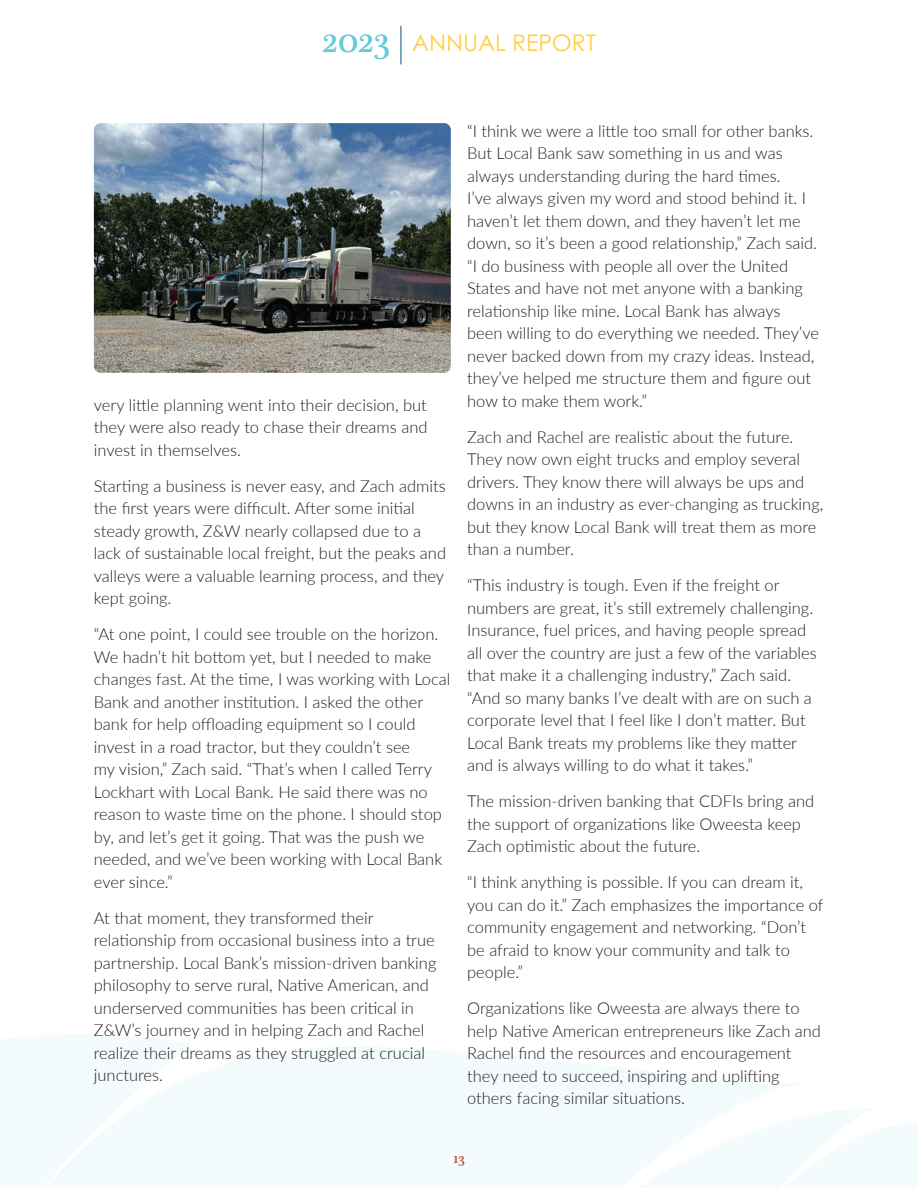
<style>
.page{position:relative;width:918px;height:1188px;background:#fff}
.page>*{position:absolute;margin:0;border:0;box-sizing:border-box;transform-origin:0 0}
.t1{font:22.95px "Century Gothic Pro";color:#ffcf4a}
.Body_Copy{font:300 16.5px/22.5px "Lato";color:#231f20}
.t2{font:15px "Plantagenet Cherokee";color:#b23f25}
.s1{font-family:"Plantagenet Cherokee";font-size:37.65px;color:#63cada}
</style>
<div class="page">
<svg style="left:0;top:1035px;width:918px;height:153px;fill:#f3fbfc"></svg>
<hr style="left:400px;top:26px;width:1px;height:38px;background:#1e587d">
<img style="left:94px;top:123px;width:357px;height:250px">
<h1 class="t1" style="left:322px;top:29px;width:275px"><span class="s1">2023</span> ANNUAL REPORT</h1>
<p class="Body_Copy" style="left:94px;top:393px;width:335px;text-align:justify">very little planning went into their decision, but they were also ready to chase their dreams and invest in themselves.</p>
<p class="Body_Copy" style="left:94px;top:474px;width:354px">Starting a business is never easy, and Zach admits the first years were difficult. After some initial steady growth, Z&amp;W nearly collapsed due to a lack of sustainable local freight, but the peaks and valleys were a valuable learning process, and they kept going.</p>
<p class="Body_Copy" style="left:94px;top:622px;width:358px">“At one point, I could see trouble on the horizon.<br>We hadn’t hit bottom yet, but I needed to make changes fast. At the time, I was working with Local Bank and another institution. I asked the other bank for help offloading equipment so I could invest in a road tractor, but they couldn’t see<br>my vision,” Zach said. “That’s when I called Terry Lockhart with Local Bank. He said there was no reason to waste time on the phone. I should stop by, and let’s get it going. That was the push we needed, and we’ve been working with Local Bank ever since.”</p>
<p class="Body_Copy" style="left:94px;top:906px;width:344px">At that moment, they transformed their relationship from occasional business into a true partnership. Local Bank’s mission-driven banking philosophy to serve rural, Native American, and underserved communities has been critical in Z&amp;W’s journey and in helping Zach and Rachel realize their dreams as they struggled at crucial junctures.</p>
<p class="Body_Copy" style="left:467px;top:119px;width:353px">“I think we were a little too small for other banks.<br>But Local Bank saw something in us and was always understanding during the hard times.<br>I’ve always given my word and stood behind it. I haven’t let them down, and they haven’t let me down, so it’s been a good relationship,” Zach said. “I do business with people all over the United States and have not met anyone with a banking relationship like mine. Local Bank has always been willing to do everything we needed. They’ve never backed down from my crazy ideas. Instead, they’ve helped me structure them and figure out how to make them work.”</p>
<p class="Body_Copy" style="left:467px;top:425px;width:358px">Zach and Rachel are realistic about the future.<br>They now own eight trucks and employ several drivers. They know there will always be ups and downs in an industry as ever-changing as trucking, but they know Local Bank will treat them as more than a number.</p>
<p class="Body_Copy" style="left:467px;top:573px;width:351px">“This industry is tough. Even if the freight or numbers are great, it’s still extremely challenging.<br>Insurance, fuel prices, and having people spread all over the country are just a few of the variables that make it a challenging industry,” Zach said. “And so many banks I’ve dealt with are on such a corporate level that I feel like I don’t matter. But Local Bank treats my problems like they matter and is always willing to do what it takes.”</p>
<p class="Body_Copy" style="left:467px;top:789px;width:349px">The mission-driven banking that CDFIs bring and the support of organizations like Oweesta keep<br>Zach optimistic about the future.</p>
<p class="Body_Copy" style="left:467px;top:870px;width:358px">“I think anything is possible. If you can dream it, you can do it.” Zach emphasizes the importance of community engagement and networking. “Don’t be afraid to know your community and talk to people.”</p>
<p class="Body_Copy" style="left:467px;top:996px;width:355px">Organizations like Oweesta are always there to help Native American entrepreneurs like Zach and Rachel find the resources and encouragement they need to succeed, inspiring and uplifting others facing similar situations.</p>
<p class="t2" style="left:453px;top:1149px;width:13px">13</p>
</div>
